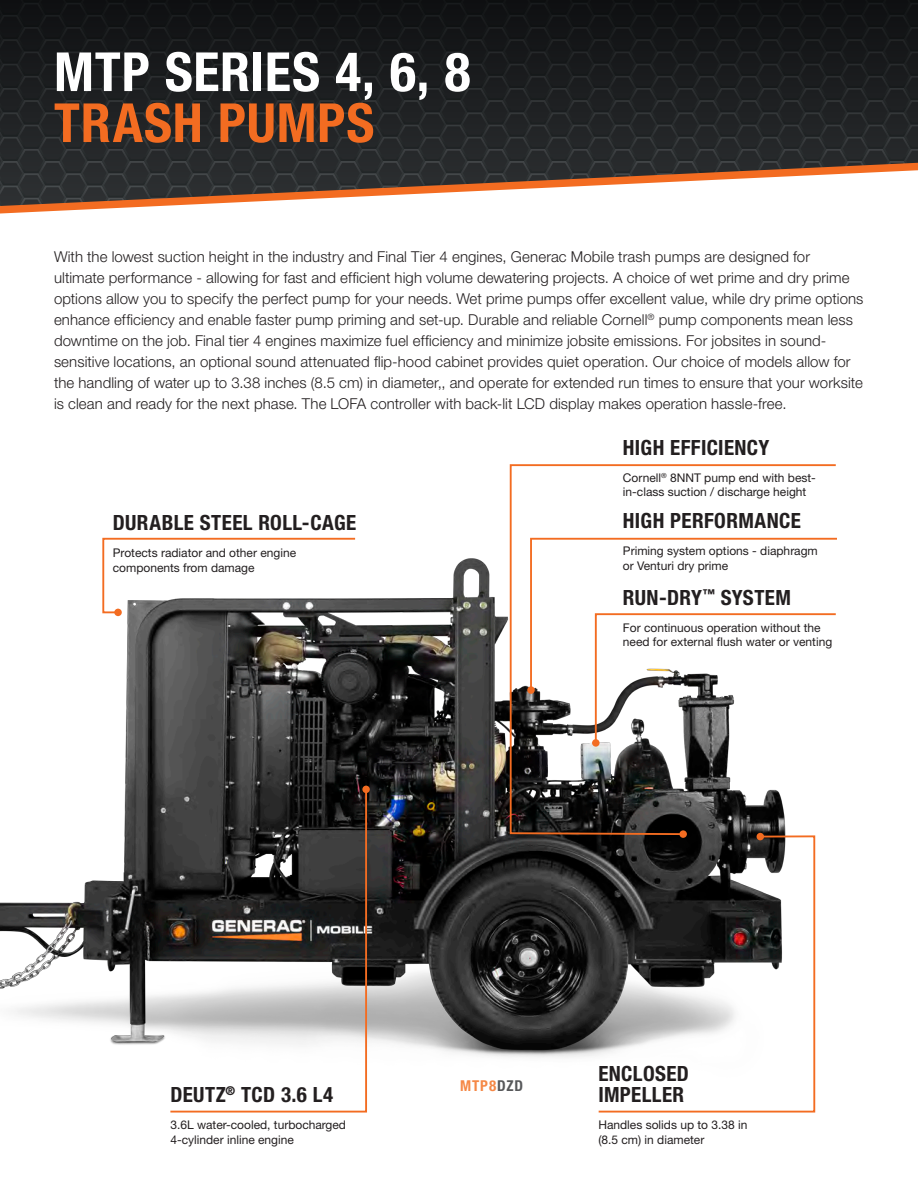
<style>
.page{position:relative;width:918px;height:1188px;background:#fff}
.page>*{position:absolute;margin:0;border:0;box-sizing:border-box;transform-origin:0 0}
.Large_Header{font:700 condensed 54px/51px "Helvetica Neue LT Std";letter-spacing:.015em;color:#fff}
.t1{font:700 condensed 21px/21px "Helvetica Neue LT Std";letter-spacing:.02em;color:#231f20}
.Paragraph{font:300 15px/21px "Helvetica Neue LT Std";letter-spacing:.005em;color:#231f20}
.t2{font:700 condensed 15px "Helvetica Neue LT Std";letter-spacing:.06em;color:#f58846}
.t3{font:12px/14.4px "Helvetica Neue LT Std";color:#231f20}
.s1{color:#f36c21}
.s2{color:#57585a}
</style>
<div class="page">
<svg style="left:0;top:0;width:918px;height:115px;background:#181a1c"></svg>
<svg style="left:0;top:115px;width:918px;height:99px"></svg>
<img style="left:0;top:558px;width:597px;height:500px">
<svg style="left:597px;top:836px;width:219px;height:277px"></svg>
<div style="left:757px;top:833px;width:7px;height:7px;background:#f36c21;border-radius:50%"></div>
<svg style="left:169px;top:787px;width:199px;height:326px"></svg>
<div style="left:362px;top:786px;width:8px;height:7px;background:#f36c21;border-radius:50%"></div>
<svg style="left:101px;top:537px;width:256px;height:77px"></svg>
<div style="left:114px;top:609px;width:8px;height:7px;background:#f36c21;border-radius:50%"></div>
<svg style="left:509px;top:464px;width:328px;height:372px"></svg>
<div style="left:679px;top:830px;width:8px;height:8px;background:#f36c21;border-radius:50%"></div>
<p class="Large_Header" style="left:54px;top:46px;width:418px">MTP SERIES 4, 6, 8<br><span class="s1">TRASH PUMPS</span></p>
<p class="Paragraph" style="left:54px;top:246px;width:811px">With the lowest suction height in the industry and Final Tier 4 engines, Generac Mobile trash pumps are designed for ultimate performance - allowing for fast and efficient high volume dewatering projects. A choice of wet prime and dry prime options allow you to specify the perfect pump for your needs. Wet prime pumps offer excellent value, while dry prime options enhance efficiency and enable faster pump priming and set-up. Durable and reliable Cornell<sup>®</sup> pump components mean less downtime on the job. Final tier 4 engines maximize fuel efficiency and minimize jobsite emissions. For jobsites in sound&shy;sensitive locations, an optional sound attenuated flip-hood cabinet provides quiet operation. Our choice of models allow for the handling of water up to 3.38 inches (8.5 cm) in diameter,, and operate for extended run times to ensure that your worksite is clean and ready for the next phase. The LOFA controller with back-lit LCD display makes operation hassle-free.</p>
<p class="t1" style="left:113px;top:512px;width:245px">DURABLE STEEL ROLL-CAGE</p>
<p class="t3" style="left:113px;top:545px;width:185px">Protects radiator and other engine</p>
<p class="t3" style="left:113px;top:560px;width:143px">components from damage</p>
<p class="t1" style="left:623px;top:437px;width:148px">HIGH EFFICIENCY</p>
<p class="t3" style="left:623px;top:470px;width:194px">Cornell<sup>®</sup> 8NNT pump end with best&shy;in-class suction / discharge height</p>
<p class="t1" style="left:623px;top:510px;width:179px">HIGH PERFORMANCE</p>
<p class="t3" style="left:623px;top:544px;width:196px">Priming system options - diaphragm</p>
<p class="t3" style="left:623px;top:559px;width:107px">or Venturi dry prime</p>
<p class="t1" style="left:623px;top:586px;width:169px">RUN-DRY<sup>™</sup> SYSTEM</p>
<p class="t3" style="left:623px;top:620px;width:211px">For continuous operation without the need for external flush water or venting</p>
<p class="t1" style="left:170px;top:1084px;width:164px">DEUTZ<sup>®</sup> TCD 3.6 L4</p>
<p class="t3" style="left:170px;top:1118px;width:177px">3.6L water-cooled, turbocharged<br>4-cylinder inline engine</p>
<p class="t2" style="left:460px;top:1076px;width:64px">MTP8<span class="s2">DZD</span></p>
<p class="t1" style="left:598px;top:1063px;width:92px">ENCLOSED<br>IMPELLER</p>
<p class="t3" style="left:598px;top:1118px;width:151px">Handles solids up to 3.38 in (8.5 cm) in diameter</p>
</div>
